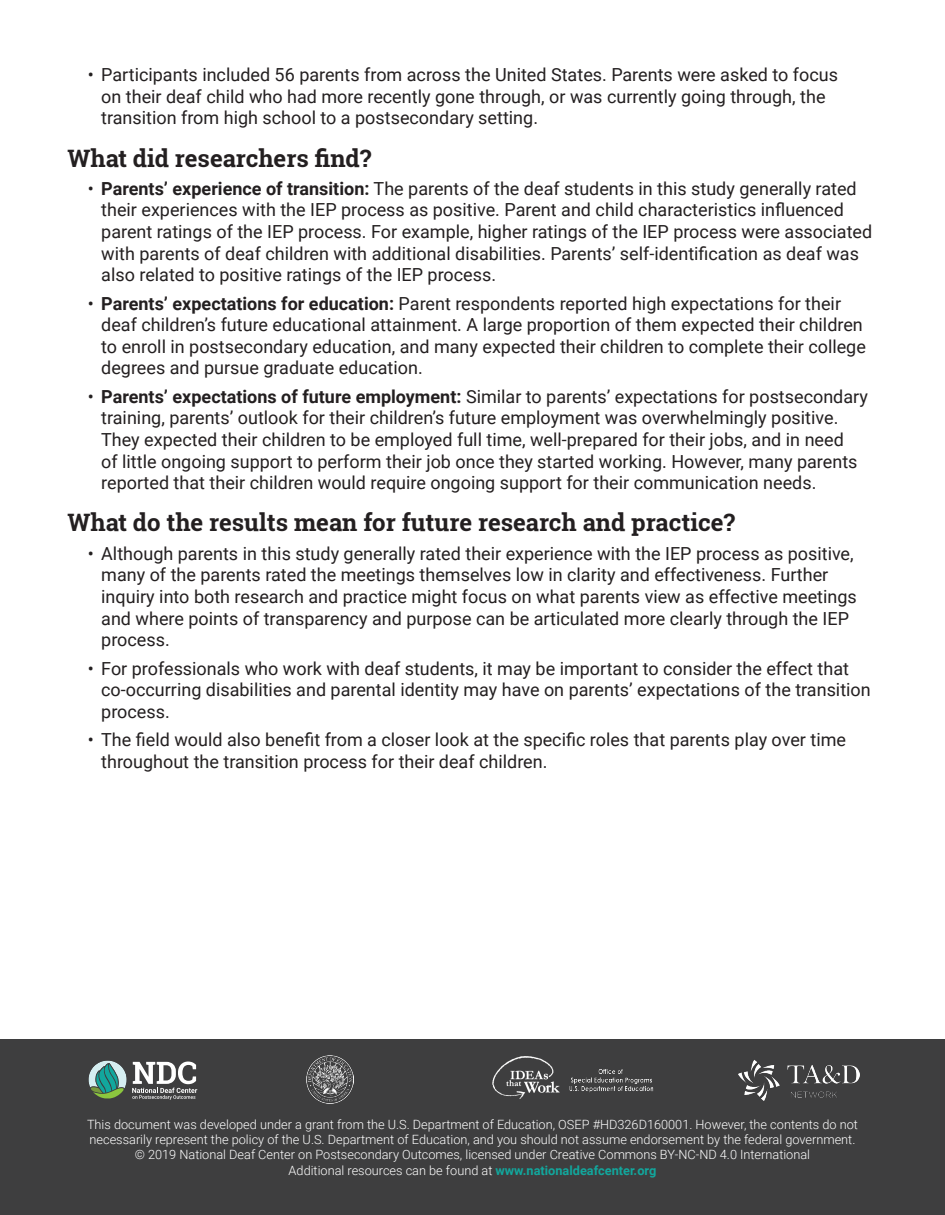
<style>
.page{position:relative;width:945px;height:1215px;background:#fff}
.page>*{position:absolute;margin:0;border:0;box-sizing:border-box;transform-origin:0 0}
.t1{font:700 24px "Roboto Slab";color:#231f20}
.t2{font:18px/21.6px "Roboto";color:#231f20}
.t3{font:300 12.75px/15.3px "Roboto";color:#fff;text-align:center}
.s1{font-weight:700}
.s2{font-weight:700;color:#12a79d}
</style>
<div class="page">
<div style="left:0;top:1040px;width:945px;height:175px;background:#3e3e3f"></div>
<svg style="left:88px;top:1060px;width:109px;height:40px"></svg>
<img style="left:738px;top:1060px;width:121px;height:41px">
<img style="left:569px;top:1069px;width:84px;height:23px">
<img style="left:492px;top:1056px;width:68px;height:43px">
<img style="left:306px;top:1056px;width:48px;height:48px">
<p class="t2" style="left:101px;top:63px;width:738px;text-indent:-14px">• Participants included 56 parents from across the United States. Parents were asked to focus on their deaf child who had more recently gone through, or was currently going through, the transition from high school to a postsecondary setting.</p>
<h1 class="t1" style="left:68px;top:141px;width:305px">What did researchers find?</h1>
<p class="t2" style="left:101px;top:177px;width:773px;text-indent:-14px">• <span class="s1">Parents’ experience of transition:</span> The parents of the deaf students in this study generally rated their experiences with the IEP process as positive. Parent and child characteristics influenced parent ratings of the IEP process. For example, higher ratings of the IEP process were associated with parents of deaf children with additional disabilities. Parents’ self-identification as deaf was also related to positive ratings of the IEP process.</p>
<p class="t2" style="left:101px;top:292px;width:766px;text-indent:-14px">• <span class="s1">Parents’ expectations for education:</span> Parent respondents reported high expectations for their deaf children’s future educational attainment. A large proportion of them expected their children to enroll in postsecondary education, and many expected their children to complete their college degrees and pursue graduate education.</p>
<p class="t2" style="left:101px;top:385px;width:768px;text-indent:-14px">• <span class="s1">Parents’ expectations of future employment:</span> Similar to parents’ expectations for postsecondary training, parents’ outlook for their children’s future employment was overwhelmingly positive.<br>They expected their children to be employed full time, well-prepared for their jobs, and in need<br>of little ongoing support to perform their job once they started working. However, many parents reported that their children would require ongoing support for their communication needs.</p>
<h1 class="t1" style="left:68px;top:506px;width:669px">What do the results mean for future research and practice?</h1>
<p class="t2" style="left:101px;top:542px;width:757px;text-indent:-14px">• Although parents in this study generally rated their experience with the IEP process as positive, many of the parents rated the meetings themselves low in clarity and effectiveness. Further inquiry into both research and practice might focus on what parents view as effective meetings and where points of transparency and purpose can be articulated more clearly through the IEP process.</p>
<p class="t2" style="left:101px;top:657px;width:771px;text-indent:-14px">• For professionals who work with deaf students, it may be important to consider the effect that co-occurring disabilities and parental identity may have on parents’ expectations of the transition process.</p>
<p class="t2" style="left:101px;top:728px;width:746px;text-indent:-14px">• The field would also benefit from a closer look at the specific roles that parents play over time throughout the transition process for their deaf children.</p>
<p class="t3" style="left:87px;top:1116px;width:772px">This document was developed under a grant from the U.S. Department of Education, OSEP #HD326D160001. However, the contents do not necessarily represent the policy of the U.S. Department of Education, and you should not assume endorsement by the federal government. © 2019 National Deaf Center on Postsecondary Outcomes, licensed under Creative Commons BY-NC-ND 4.0 International<br>Additional resources can be found at <span class="s2">www.nationaldeafcenter.org</span></p>
</div>
